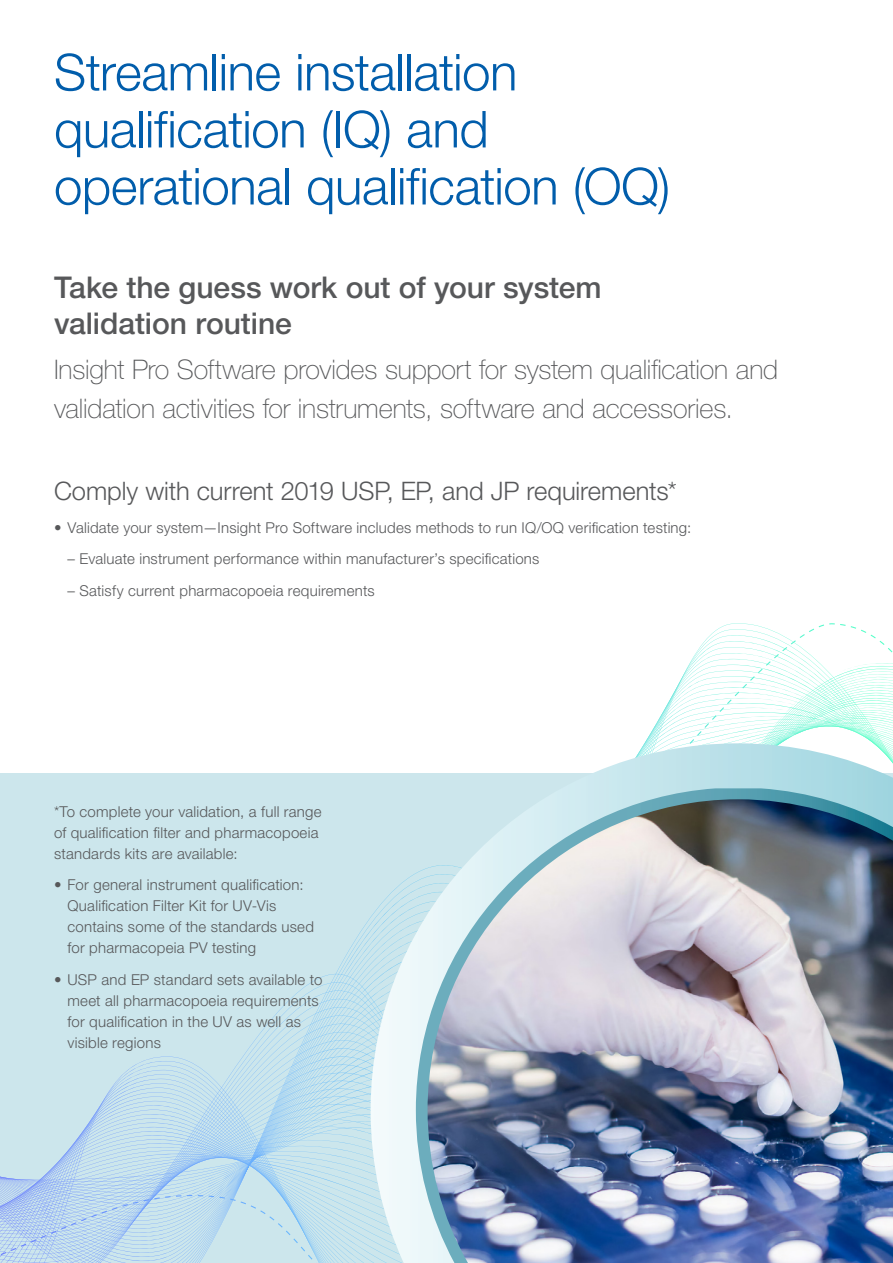
<style>
.page{position:relative;width:893px;height:1263px;background:#fff}
.page>*{position:absolute;margin:0;border:0;box-sizing:border-box;transform-origin:0 0}
.t1{font:300 51px/57px "Helvetica Neue LTW1 G";letter-spacing:-.01em;color:#015dab}
.t2{font:500 30px/36px "Helvetica Neue LTW1 G";color:#57585a}
.t3{font:100 27px/39px "Helvetica Neue LTW1 G";letter-spacing:-.005em;color:#57585a}
.t4{font:300 25.5px "Helvetica Neue LTW1 G";letter-spacing:-.005em;color:#57585a}
.t5{font:300 15px/21px "Helvetica Neue LTW1 G";letter-spacing:.015em;color:#57585a}
</style>
<div class="page">
<div style="left:0;top:773px;width:893px;height:490px;background:#cce6ec"></div>
<svg style="left:644px;top:623px;width:248px;height:120px"></svg>
<svg style="left:0;top:1117px;width:371px;height:146px"></svg>
<svg style="left:176px;top:933px;width:195px;height:264px"></svg>
<svg style="left:371px;top:743px;width:522px;height:520px"></svg>
<img style="left:416px;top:788px;width:477px;height:475px">
<h1 class="t1" style="left:54px;top:44px;width:618px">Streamline installation qualification (IQ) and operational qualification (OQ)</h1>
<h2 class="t2" style="left:54px;top:270px;width:549px">Take the guess work out of your system validation routine</h2>
<h3 class="t3" style="left:54px;top:350px;width:726px">Insight Pro Software provides support for system qualification and validation activities for instruments, software and accessories.</h3>
<h3 class="t4" style="left:54px;top:475px;width:624px">Comply with current 2019 USP, EP, and JP requirements*</h3>
<p class="t5" style="left:54px;top:517px;width:639px">• Validate your system—Insight Pro Software includes methods to run IQ/OQ verification testing:</p>
<p class="t5" style="left:68px;top:548px;width:473px">– Evaluate instrument performance within manufacturer’s specifications</p>
<p class="t5" style="left:68px;top:580px;width:309px">– Satisfy current pharmacopoeia requirements</p>
<p class="t5" style="left:54px;top:801px;width:269px">*To complete your validation, a full range of qualification filter and pharmacopoeia standards kits are available:</p>
<p class="t5" style="left:68px;top:874px;width:248px;text-indent:-14px">• For general instrument qualification:<br>Qualification Filter Kit for UV-Vis contains some of the standards used for pharmacopeia PV testing</p>
<p class="t5" style="left:68px;top:969px;width:256px;text-indent:-14px">• USP and EP standard sets available to meet all pharmacopoeia requirements for qualification in the UV as well as visible regions</p>
</div>
